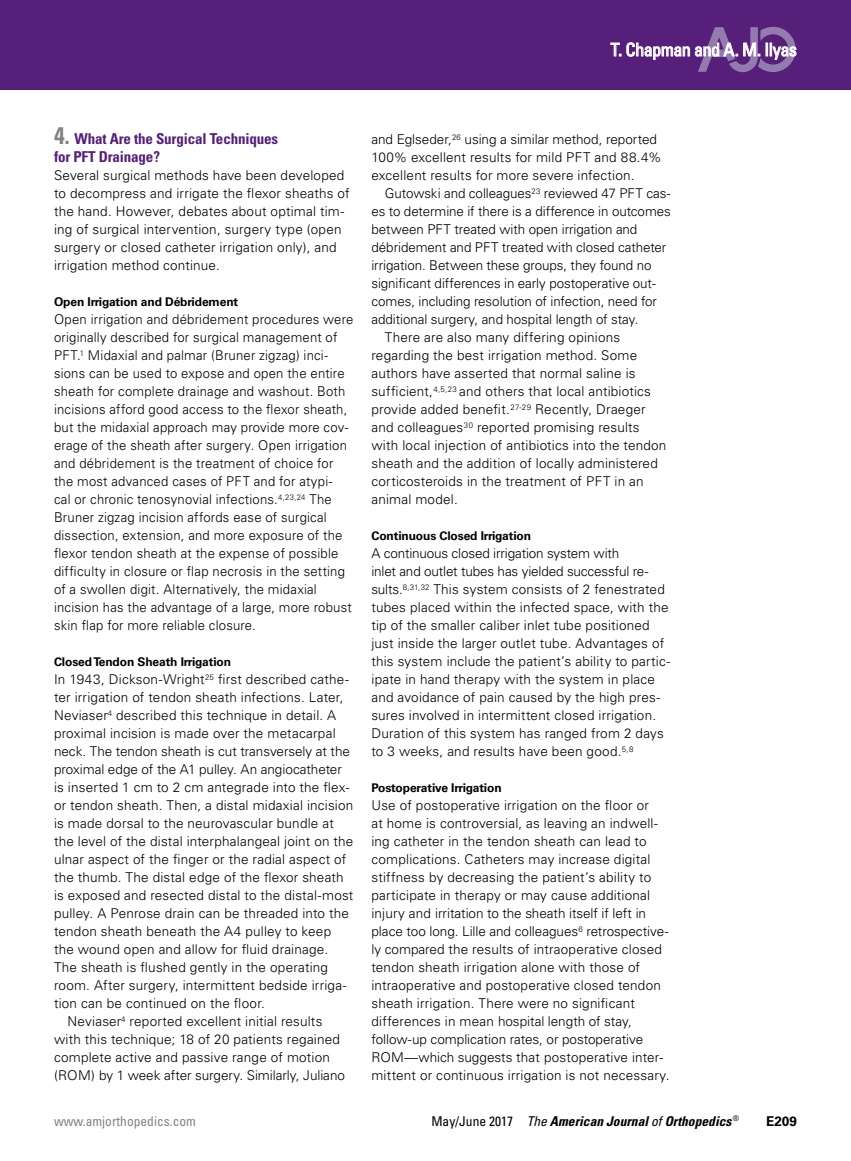
<style>
.page{position:relative;width:851px;height:1161px;background:#fff}
.page>*{position:absolute;margin:0;border:0;box-sizing:border-box;transform-origin:0 0}
.t1{font:condensed 18px "Univers LT Std";letter-spacing:-.025em;color:#fff}
.t2{font:700 condensed 15px/18px "Univers LT Std";letter-spacing:-.01em;color:#551f7a}
.t3{font:300 13.5px/18px "Univers LT Std";letter-spacing:.015em;color:#000}
.t4{font:300 13.5px "Univers LT Std";letter-spacing:-.005em;color:#000}
.t5{font:italic 700 condensed 13.5px "Univers LT Std";color:#000}
.t6{font:condensed 13.5px "Univers LT Std";color:#808285}
.t7{font:700 13.5px "Univers LT Std";color:#000}
.t8{font:700 12px "Univers LT Std";letter-spacing:-.01em;color:#000}
.s1{font-size:24px;color:#808285}
.s2{font-weight:400;font-style:normal}
.s3{font-weight:400}
</style>
<div class="page">
<div style="left:0;top:0;width:850px;height:90px;background:#551f7a"></div>
<svg style="left:610px;top:27px;width:186px;height:46px"></svg>
<h1 class="t1" style="left:610px;top:38px;width:188px">T. Chapman and A. M. Ilyas</h1>
<p class="t2" style="left:54px;top:130px;width:225px"><span class="s1">4.</span> What Are the Surgical Techniques for PFT Drainage?</p>
<p class="t3" style="left:54px;top:166px;width:297px">Several surgical methods have been developed to decompress and irrigate the flexor sheaths of the hand. However, debates about optimal tim&shy;ing of surgical intervention, surgery type (open surgery or closed catheter irrigation only), and irrigation method continue.</p>
<p class="t8" style="left:54px;top:295px;width:186px">Open Irrigation and Débridement</p>
<p class="t3" style="left:54px;top:310px;width:301px">Open irrigation and débridement procedures were originally described for surgical management of PFT.<sup>1</sup> Midaxial and palmar (Bruner zigzag) inci&shy;sions can be used to expose and open the entire sheath for complete drainage and washout. Both incisions afford good access to the flexor sheath, but the midaxial approach may provide more cov&shy;erage of the sheath after surgery. Open irrigation and débridement is the treatment of choice for the most advanced cases of PFT and for atypi-<br>cal or chronic tenosynovial infections.<sup>4,23,24</sup> The Bruner zigzag incision affords ease of surgical dissection, extension, and more exposure of the flexor tendon sheath at the expense of possible difficulty in closure or flap necrosis in the setting of a swollen digit. Alternatively, the midaxial incision has the advantage of a large, more robust skin flap for more reliable closure.</p>
<p class="t8" style="left:54px;top:655px;width:178px">Closed Tendon Sheath Irrigation</p>
<p class="t3" style="left:54px;top:670px;width:296px">In 1943, Dickson-Wright<sup>25</sup> first described cathe-</p>
<p class="t3" style="left:54px;top:688px;width:291px">ter irrigation of tendon sheath infections. Later,</p>
<p class="t3" style="left:54px;top:706px;width:284px">Neviaser<sup>4</sup> described this technique in detail. A</p>
<p class="t3" style="left:54px;top:724px;width:283px">proximal incision is made over the metacarpal</p>
<p class="t4" style="left:54px;top:743px;width:297px">neck. The tendon sheath is cut transversely at the</p>
<p class="t4" style="left:54px;top:761px;width:289px">proximal edge of the A1 pulley. An angiocatheter</p>
<p class="t3" style="left:54px;top:778px;width:297px">is inserted 1 cm to 2 cm antegrade into the flex-</p>
<p class="t3" style="left:54px;top:796px;width:301px">or tendon sheath. Then, a distal midaxial incision</p>
<p class="t3" style="left:54px;top:814px;width:281px">is made dorsal to the neurovascular bundle at</p>
<p class="t3" style="left:54px;top:832px;width:301px">the level of the distal interphalangeal joint on the</p>
<p class="t3" style="left:54px;top:850px;width:294px">ulnar aspect of the finger or the radial aspect of</p>
<p class="t3" style="left:54px;top:868px;width:291px">the thumb. The distal edge of the flexor sheath</p>
<p class="t3" style="left:54px;top:886px;width:301px">is exposed and resected distal to the distal-most</p>
<p class="t3" style="left:54px;top:904px;width:296px">pulley. A Penrose drain can be threaded into the</p>
<p class="t3" style="left:54px;top:922px;width:278px">tendon sheath beneath the A4 pulley to keep</p>
<p class="t3" style="left:54px;top:940px;width:276px">the wound open and allow for fluid drainage.</p>
<p class="t3" style="left:54px;top:958px;width:275px">The sheath is flushed gently in the operating</p>
<p class="t3" style="left:54px;top:976px;width:294px">room. After surgery, intermittent bedside irriga-</p>
<p class="t3" style="left:54px;top:994px;width:212px">tion can be continued on the floor.</p>
<p class="t3" style="left:67px;top:1012px;width:256px">Neviaser<sup>4</sup> reported excellent initial results</p>
<p class="t3" style="left:54px;top:1030px;width:287px">with this technique; 18 of 20 patients regained</p>
<p class="t3" style="left:54px;top:1048px;width:277px">complete active and passive range of motion</p>
<p class="t4" style="left:54px;top:1067px;width:292px">(ROM) by 1 week after surgery. Similarly, Juliano</p>
<p class="t3" style="left:371px;top:130px;width:291px">and Eglseder,<sup>26</sup> using a similar method, reported<br>100% excellent results for mild PFT and 88.4% excellent results for more severe infection.</p>
<p class="t4" style="left:385px;top:185px;width:287px">Gutowski and colleagues<sup>23</sup> reviewed 47 PFT cas-</p>
<p class="t4" style="left:371px;top:203px;width:301px">es to determine if there is a difference in outcomes</p>
<p class="t4" style="left:371px;top:221px;width:267px">between PFT treated with open irrigation and</p>
<p class="t4" style="left:371px;top:239px;width:296px">débridement and PFT treated with closed catheter</p>
<p class="t4" style="left:371px;top:257px;width:282px">irrigation. Between these groups, they found no</p>
<p class="t4" style="left:371px;top:275px;width:286px">significant differences in early postoperative out-</p>
<p class="t4" style="left:371px;top:293px;width:287px">comes, including resolution of infection, need for</p>
<p class="t4" style="left:371px;top:311px;width:268px">additional surgery, and hospital length of stay.</p>
<p class="t3" style="left:385px;top:328px;width:237px">There are also many differing opinions</p>
<p class="t3" style="left:371px;top:346px;width:267px">regarding the best irrigation method. Some</p>
<p class="t3" style="left:371px;top:364px;width:266px">authors have asserted that normal saline is</p>
<p class="t3" style="left:371px;top:382px;width:281px">sufficient,<sup>4,5,23</sup> and others that local antibiotics</p>
<p class="t3" style="left:371px;top:400px;width:276px">provide added benefit.<sup>27-29</sup> Recently, Draeger</p>
<p class="t3" style="left:371px;top:418px;width:270px">and colleagues<sup>30</sup> reported promising results</p>
<p class="t3" style="left:371px;top:436px;width:296px">with local injection of antibiotics into the tendon</p>
<p class="t3" style="left:371px;top:454px;width:288px">sheath and the addition of locally administered</p>
<p class="t3" style="left:371px;top:472px;width:274px">corticosteroids in the treatment of PFT in an</p>
<p class="t3" style="left:371px;top:490px;width:88px">animal model.</p>
<p class="t8" style="left:371px;top:529px;width:161px">Continuous Closed Irrigation</p>
<p class="t3" style="left:371px;top:544px;width:300px">A continuous closed irrigation system with<br>inlet and outlet tubes has yielded successful re&shy;sults.<sup>8,31,32</sup> This system consists of 2 fenestrated tubes placed within the infected space, with the tip of the smaller caliber inlet tube positioned just inside the larger outlet tube. Advantages of this system include the patient’s ability to partic&shy;ipate in hand therapy with the system in place and avoidance of pain caused by the high pres&shy;sures involved in intermittent closed irrigation.<br>Duration of this system has ranged from 2 days to 3 weeks, and results have been good.<sup>5,8</sup></p>
<p class="t8" style="left:371px;top:781px;width:132px">Postoperative Irrigation</p>
<p class="t3" style="left:371px;top:796px;width:300px">Use of postoperative irrigation on the floor or<br>at home is controversial, as leaving an indwell&shy;ing catheter in the tendon sheath can lead to complications. Catheters may increase digital stiffness by decreasing the patient’s ability to participate in therapy or may cause additional injury and irritation to the sheath itself if left in place too long. Lille and colleagues<sup>6</sup> retrospective&shy;ly compared the results of intraoperative closed tendon sheath irrigation alone with those of intraoperative and postoperative closed tendon sheath irrigation. There were no significant differences in mean hospital length of stay, follow-up complication rates, or postoperative ROM—which suggests that postoperative inter&shy;mittent or continuous irrigation is not necessary.</p>
<p class="t6" style="left:54px;top:1112px;width:143px">www.amjorthopedics.com</p>
<p class="t5" style="left:431px;top:1113px;width:309px"><span class="s2">May/June 2017</span> <span class="s3">The</span> American Journal <span class="s3">of</span> Orthopedics <sup>®</sup></p>
<p class="t7" style="left:766px;top:1113px;width:32px">E209</p>
</div>
